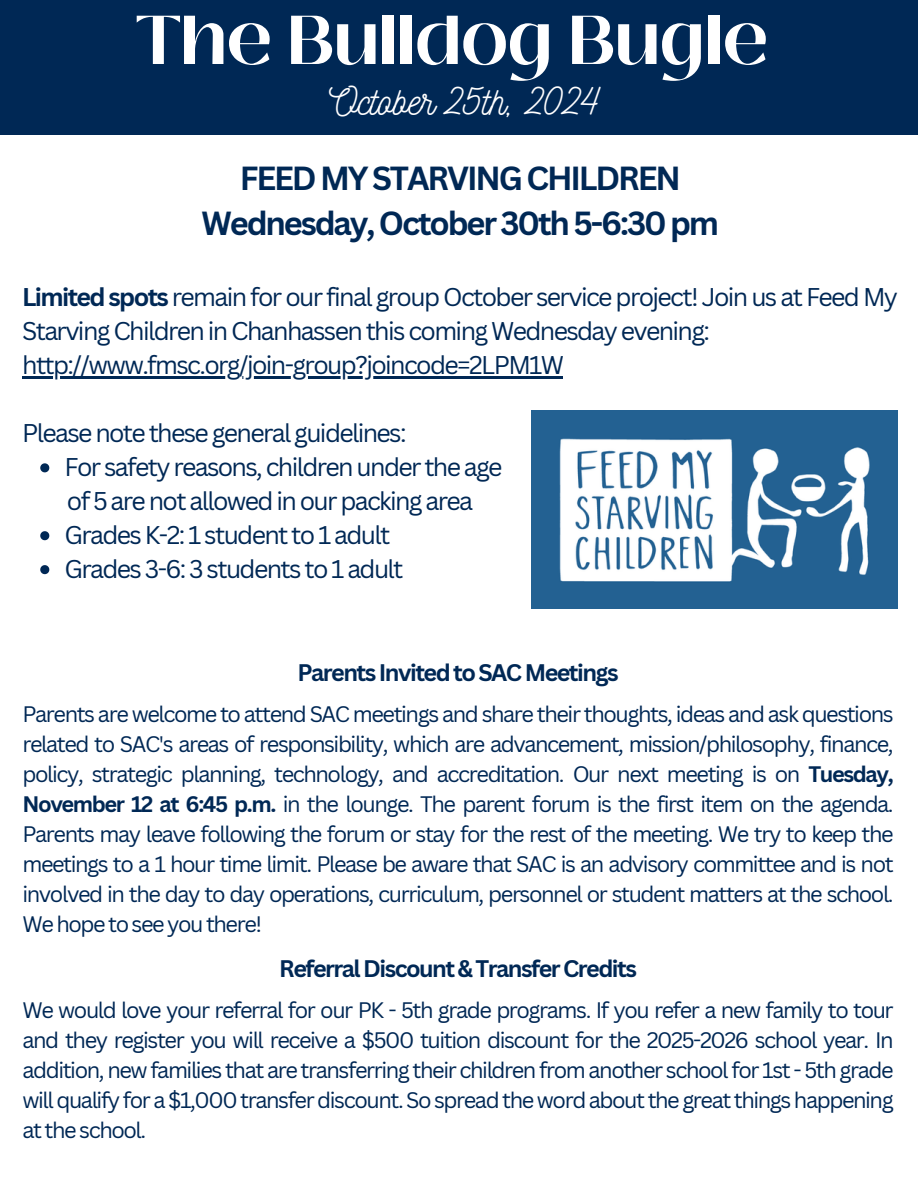
<style>
.page{position:relative;width:918px;height:1188px;background:#fff}
.page>*{position:absolute;margin:0;border:0;box-sizing:border-box;transform-origin:0 0}
.t1{font:700 68.85px "Black Mango";color:#fff}
.t2{font:39px "Nickainley";color:#fff}
.t3{font:700 32.55px/45.3px "Canva Sans";letter-spacing:-.065em;color:#002855;text-align:center}
.t4{font:25.05px/33.9px "Canva Sans";letter-spacing:-.065em;color:#002855}
.t5{font:700 23.4px "Canva Sans";letter-spacing:-.065em;color:#002855}
.t6{font:21.9px/30px "Canva Sans";letter-spacing:-.065em;color:#002855;text-align:justify}
.s1{font-weight:700}
</style>
<div class="page">
<div style="left:0;top:0;width:918px;height:135px;background:#002855"></div>
<hr style="left:22px;top:376px;width:541px;height:3px;background:#002855">
<svg style="left:40px;top:463px;width:9px;height:9px"></svg>
<svg style="left:40px;top:531px;width:9px;height:9px"></svg>
<svg style="left:40px;top:565px;width:9px;height:9px"></svg>
<img style="left:531px;top:411px;width:367px;height:198px">
<p class="t1" style="left:136px;top:-12px;width:634px">The Bulldog Bugle</p>
<p class="t2" style="left:329px;top:76px;width:273px">October 25th, 2024</p>
<h1 class="t3" style="left:202px;top:154px;width:519px">FEED MY STARVING CHILDREN<br>Wednesday, October 30th 5-6:30 pm</h1>
<h2 class="t4" style="left:22px;top:279px;width:877px"><span class="s1">Limited spots</span> remain for our final group October service project! Join us at Feed My<br>Starving Children in Chanhassen this coming Wednesday evening:</h2>
<h3 class="t4" style="left:22px;top:347px;width:543px">http://www.fmsc.org/join-group?joincode=2LPM1W</h3>
<h3 class="t4" style="left:65px;top:415px;width:440px;text-indent:-42px">Please note these general guidelines:<br>For safety reasons, children under the age</h3>
<h5 class="t4" style="left:65px;top:483px;width:410px">of 5 are not allowed in our packing area<br>Grades K-2: 1 student to 1 adult</h5>
<p class="t4" style="left:65px;top:551px;width:340px">Grades 3-6: 3 students to 1 adult</p>
<p class="t5" style="left:298px;top:656px;width:323px">Parents Invited to SAC Meetings</p>
<h4 class="t6" style="left:22px;top:699px;width:873px">Parents are welcome to attend SAC meetings and share their thoughts, ideas and ask questions related to SAC's areas of responsibility, which are advancement, mission/philosophy, finance, policy, strategic planning, technology, and accreditation. Our next meeting is on <span class="s1">Tuesday, November 12 at 6:45 p.m.</span> in the lounge. The parent forum is the first item on the agenda.<br>Parents may leave following the forum or stay for the rest of the meeting. We try to keep the meetings to a 1 hour time limit. Please be aware that SAC is an advisory committee and is not involved in the day to day operations, curriculum, personnel or student matters at the school.<br>We hope to see you there!</h4>
<p class="t5" style="left:279px;top:952px;width:359px">Referral Discount &amp; Transfer Credits</p>
<h4 class="t6" style="left:22px;top:994px;width:873px">We would love your referral for our PK - 5th grade programs. If you refer a new family to tour and they register you will receive a $500 tuition discount for the 2025-2026 school year. In addition, new families that are transferring their children from another school for 1st - 5th grade will qualify for a $1,000 transfer discount. So spread the word about the great things happening at the school.</h4>
</div>
